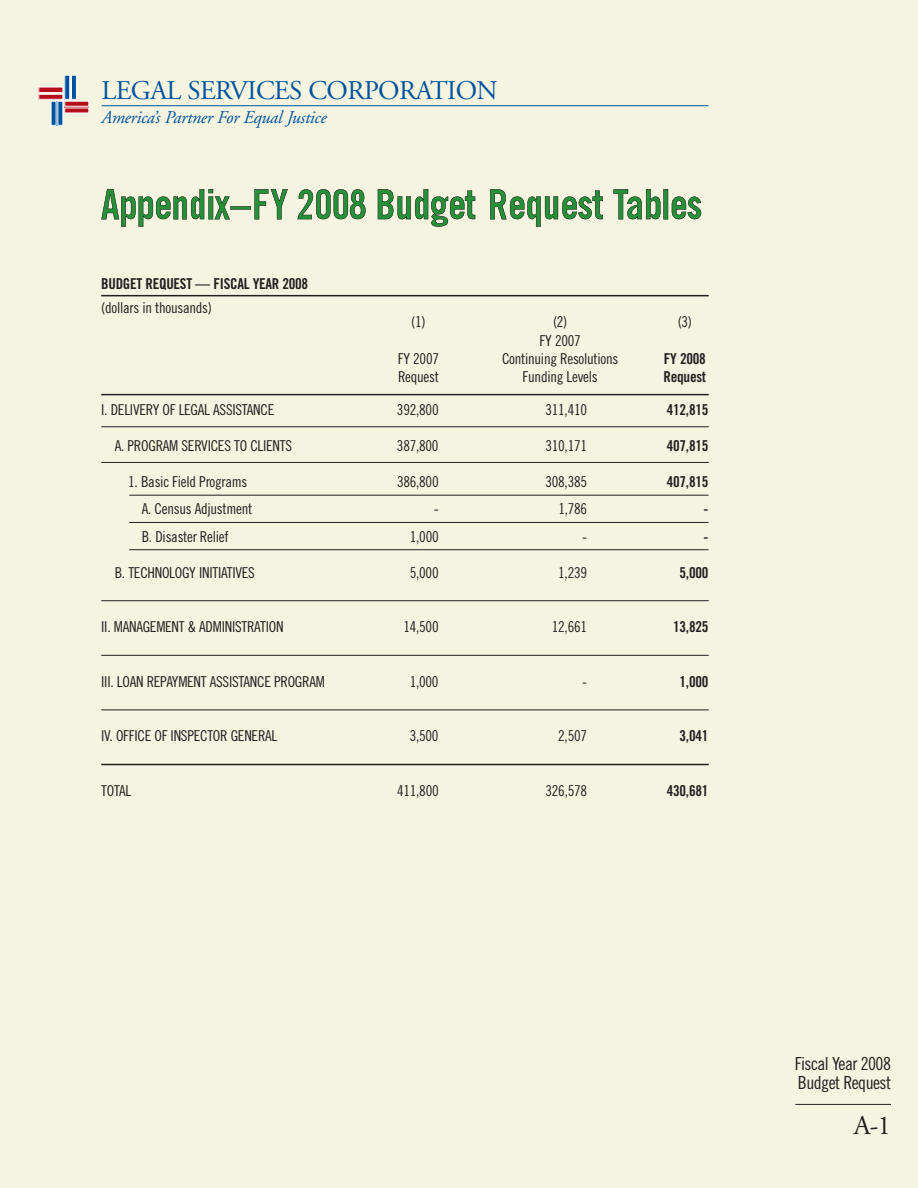
<style>
.page{position:relative;width:918px;height:1188px;background:#f5f4e1}
.page>*{position:absolute;margin:0;border:0;box-sizing:border-box;transform-origin:0 0}
.t1{font:27px "Adobe Garamond";letter-spacing:-.025em;color:#01539e}
.t2{font:27px "Adobe Garamond";color:#231f20}
.t3{font:italic 18px "Adobe Garamond";letter-spacing:-.015em;color:#01539e}
.t4{font:18px/19.5px "Trade Gothic Cond Eighteen";letter-spacing:-.03em;color:#231f20}
.t5{font:15px "Trade Gothic Cond Eighteen";letter-spacing:-.02em;color:#231f20}
.t6{font:15px "Trade Gothic Bold Cond Twenty";letter-spacing:-.02em;color:#231f20}
</style>
<div class="page">
<hr style="left:101px;top:295px;width:608px;height:1px;background:#231f20">
<hr style="left:101px;top:394px;width:608px;height:1px;background:#231f20">
<hr style="left:101px;top:427px;width:608px;height:1px;background:#231f20">
<hr style="left:101px;top:462px;width:608px;height:1px;background:#231f20">
<hr style="left:101px;top:600px;width:608px;height:1px;background:#231f20">
<hr style="left:101px;top:655px;width:608px;height:1px;background:#231f20">
<hr style="left:101px;top:710px;width:608px;height:1px;background:#231f20">
<hr style="left:101px;top:764px;width:608px;height:1px;background:#231f20">
<hr style="left:102px;top:105px;width:607px;height:1px;background:#01539e">
<div style="left:51px;top:101px;width:5px;height:24px;background:#01539e"></div>
<div style="left:58px;top:101px;width:5px;height:24px;background:#01539e"></div>
<div style="left:65px;top:75px;width:5px;height:24px;background:#01539e"></div>
<div style="left:64px;top:75px;width:6px;height:25px;border:1px solid #fff"></div>
<div style="left:71px;top:75px;width:5px;height:24px;background:#01539e"></div>
<div style="left:71px;top:75px;width:6px;height:25px;border:1px solid #fff"></div>
<div style="left:39px;top:94px;width:24px;height:5px;background:#b50e1a"></div>
<div style="left:39px;top:94px;width:24px;height:6px;border:1px solid #fff"></div>
<div style="left:39px;top:87px;width:24px;height:6px;background:#b50e1a"></div>
<div style="left:39px;top:87px;width:24px;height:6px;border:1px solid #fff"></div>
<div style="left:65px;top:108px;width:24px;height:5px;background:#b50e1a"></div>
<div style="left:65px;top:101px;width:24px;height:5px;background:#b50e1a"></div>
<svg style="left:490px;top:189px;width:211px;height:38px"></svg>
<svg style="left:101px;top:189px;width:374px;height:38px"></svg>
<hr style="left:129px;top:495px;width:580px;height:1px;background:#231f20">
<hr style="left:129px;top:522px;width:580px;height:1px;background:#231f20">
<hr style="left:129px;top:549px;width:580px;height:1px;background:#231f20">
<hr style="left:795px;top:1104px;width:96px;height:1px;background:#231f20">
<h1 class="t1" style="left:102px;top:80px;width:398px">LEGAL SERVICES CORPORATION</h1>
<p class="t3" style="left:102px;top:110px;width:227px">America’s Partner For Equal Justice</p>
<p class="t6" style="left:101px;top:278px;width:209px">BUDGET REQUEST — FISCAL YEAR 2008</p>
<p class="t5" style="left:101px;top:302px;width:112px">(dollars in thousands)</p>
<p class="t5" style="left:411px;top:316px;width:16px">(1)</p>
<p class="t5" style="left:553px;top:316px;width:16px">(2)</p>
<p class="t5" style="left:678px;top:316px;width:16px">(3)</p>
<p class="t5" style="left:540px;top:335px;width:43px">FY 2007</p>
<p class="t5" style="left:398px;top:353px;width:43px">FY 2007</p>
<p class="t5" style="left:502px;top:353px;width:118px">Continuing Resolutions</p>
<p class="t6" style="left:664px;top:353px;width:43px">FY 2008</p>
<p class="t5" style="left:398px;top:371px;width:42px">Request</p>
<p class="t5" style="left:523px;top:371px;width:77px">Funding Levels</p>
<p class="t6" style="left:664px;top:371px;width:44px">Request</p>
<p class="t5" style="left:101px;top:404px;width:175px">I. DELIVERY OF LEGAL ASSISTANCE</p>
<p class="t5" style="left:397px;top:404px;width:43px">392,800</p>
<p class="t5" style="left:545px;top:404px;width:43px">311,410</p>
<p class="t6" style="left:667px;top:404px;width:43px">412,815</p>
<p class="t5" style="left:115px;top:440px;width:179px">A. PROGRAM SERVICES TO CLIENTS</p>
<p class="t5" style="left:397px;top:440px;width:43px">387,800</p>
<p class="t5" style="left:545px;top:440px;width:43px">310,171</p>
<p class="t6" style="left:667px;top:440px;width:43px">407,815</p>
<p class="t5" style="left:128px;top:476px;width:121px">1. Basic Field Programs</p>
<p class="t5" style="left:397px;top:476px;width:43px">386,800</p>
<p class="t5" style="left:545px;top:476px;width:43px">308,385</p>
<p class="t6" style="left:667px;top:476px;width:43px">407,815</p>
<p class="t5" style="left:142px;top:503px;width:112px">A. Census Adjustment</p>
<p class="t5" style="left:434px;top:503px;width:6px">-</p>
<p class="t5" style="left:558px;top:503px;width:30px">1,786</p>
<p class="t6" style="left:703px;top:503px;width:6px">-</p>
<p class="t5" style="left:142px;top:531px;width:88px">B. Disaster Relief</p>
<p class="t5" style="left:410px;top:531px;width:30px">1,000</p>
<p class="t5" style="left:582px;top:531px;width:6px">-</p>
<p class="t6" style="left:703px;top:531px;width:6px">-</p>
<p class="t5" style="left:115px;top:567px;width:142px">B. TECHNOLOGY INITIATIVES</p>
<p class="t5" style="left:410px;top:567px;width:30px">5,000</p>
<p class="t5" style="left:558px;top:567px;width:30px">1,239</p>
<p class="t6" style="left:680px;top:567px;width:30px">5,000</p>
<p class="t5" style="left:101px;top:621px;width:184px">II. MANAGEMENT &amp; ADMINISTRATION</p>
<p class="t5" style="left:403px;top:621px;width:37px">14,500</p>
<p class="t5" style="left:552px;top:621px;width:37px">12,661</p>
<p class="t6" style="left:673px;top:621px;width:37px">13,825</p>
<p class="t5" style="left:101px;top:676px;width:225px">III. LOAN REPAYMENT ASSISTANCE PROGRAM</p>
<p class="t5" style="left:410px;top:676px;width:30px">1,000</p>
<p class="t5" style="left:582px;top:676px;width:6px">-</p>
<p class="t6" style="left:680px;top:676px;width:30px">1,000</p>
<p class="t5" style="left:101px;top:731px;width:178px">IV. OFFICE OF INSPECTOR GENERAL</p>
<p class="t5" style="left:410px;top:731px;width:30px">3,500</p>
<p class="t5" style="left:558px;top:731px;width:30px">2,507</p>
<p class="t6" style="left:680px;top:731px;width:30px">3,041</p>
<p class="t5" style="left:101px;top:785px;width:32px">TOTAL</p>
<p class="t5" style="left:397px;top:785px;width:43px">411,800</p>
<p class="t5" style="left:546px;top:785px;width:43px">326,578</p>
<p class="t6" style="left:667px;top:785px;width:43px">430,681</p>
<p class="t4" style="left:795px;top:1055px;width:98px">Fiscal Year 2008<br>Budget Request</p>
<h1 class="t2" style="left:854px;top:1114px;width:39px">A-1</h1>
</div>
